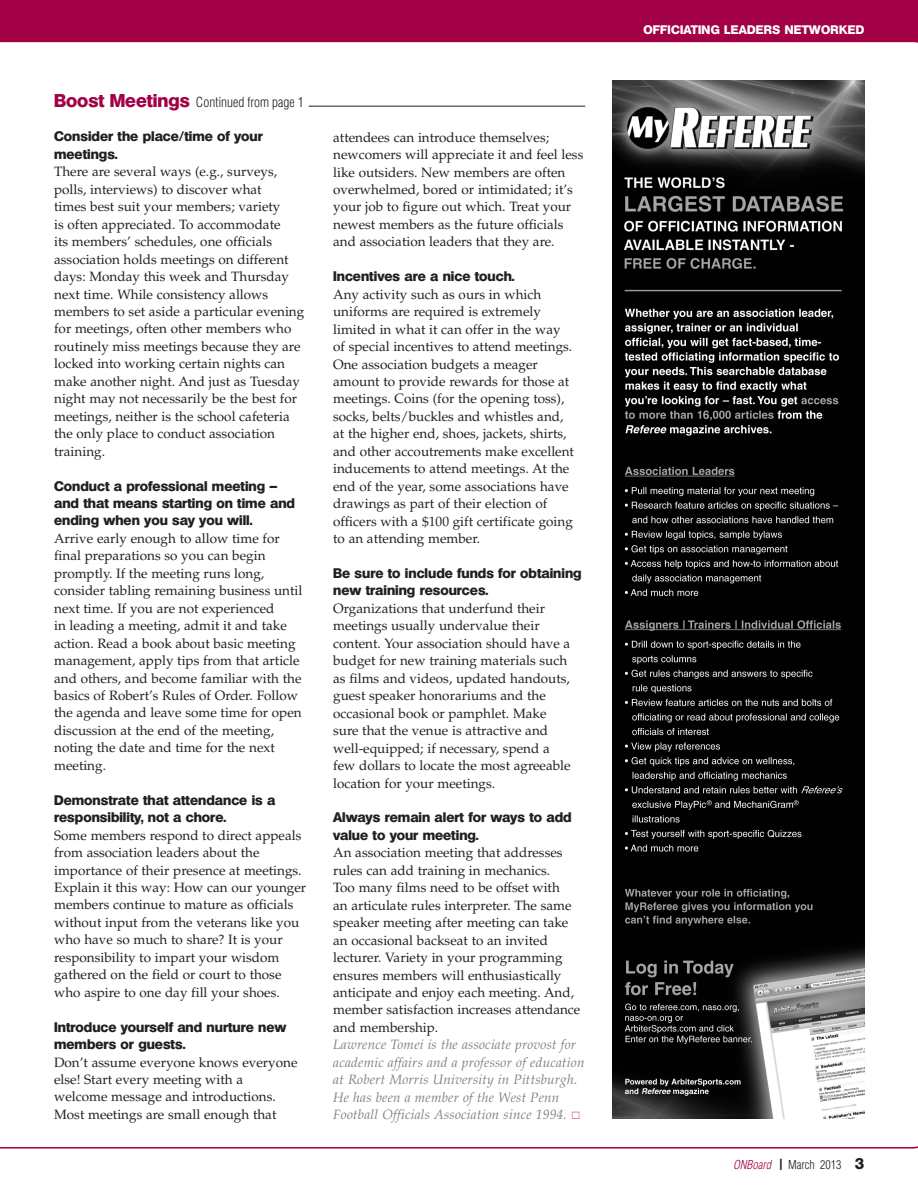
<style>
.page{position:relative;width:918px;height:1188px;background:#fff}
.page>*{position:absolute;margin:0;border:0;box-sizing:border-box;transform-origin:0 0}
.t1{font:13.5px/17.4px "Palatino LT Std";color:#231f20}
.t2{font:700 13.5px/17.4px "Heroic";color:#231f20}
.t3{font:italic 13.5px/17.4px "Palatino LT Std";letter-spacing:.015em;color:#808285}
.t4{font:300 condensed 13.5px "Helvetica";color:#231f20}
.t5{font:700 12px "Heroic";letter-spacing:.025em;color:#fff}
.t6{font:300 condensed 12px "Helvetica";color:#231f20}
.s1{font-family:"Heroic";font-weight:700;font-stretch:normal;font-size:18px;color:#a30146}
.s2{font-style:italic;color:#a30146}
.s3{font-weight:700;font-size:15px}
.s4{font-family:"Heroic";font-weight:700;font-stretch:normal;font-size:15px}
</style>
<div class="page">
<div style="left:0;top:0;width:918px;height:42px;background:#a30146"></div>
<img style="left:612px;top:80px;width:252px;height:1037px">
<hr style="left:54px;top:106px;width:531px;height:1px;background:#231f20">
<div style="left:54px;top:100px;width:255px;height:7px;background:#fff"></div>
<p class="t4" style="left:54px;top:94px;width:251px"><span class="s1">Boost Meetings</span> Continued from page 1</p>
<p class="t2" style="left:54px;top:128px;width:210px">Consider the place/time of your meetings.</p>
<p class="t1" style="left:54px;top:163px;width:252px">There are several ways (e.g., surveys, polls, interviews) to discover what<br>times best suit your members; variety<br>is often appreciated. To accommodate<br>its members’ schedules, one officials association holds meetings on different days: Monday this week and Thursday next time. While consistency allows members to set aside a particular evening for meetings, often other members who routinely miss meetings because they are locked into working certain nights can make another night. And just as Tuesday night may not necessarily be the best for meetings, neither is the school cafeteria the only place to conduct association training.</p>
<p class="t2" style="left:54px;top:477px;width:242px">Conduct a professional meeting — and that means starting on time and ending when you say you will.</p>
<p class="t1" style="left:54px;top:529px;width:250px">Arrive early enough to allow time for final preparations so you can begin promptly. If the meeting runs long, consider tabling remaining business until next time. If you are not experienced<br>in leading a meeting, admit it and take action. Read a book about basic meeting management, apply tips from that article and others, and become familiar with the basics of Robert’s Rules of Order. Follow the agenda and leave some time for open discussion at the end of the meeting, noting the date and time for the next meeting.</p>
<p class="t2" style="left:54px;top:791px;width:223px">Demonstrate that attendance is a responsibility, not a chore.</p>
<p class="t1" style="left:54px;top:826px;width:254px">Some members respond to direct appeals from association leaders about the importance of their presence at meetings.<br>Explain it this way: How can our younger members continue to mature as officials without input from the veterans like you who have so much to share? It is your responsibility to impart your wisdom gathered on the field or court to those who aspire to one day fill your shoes.</p>
<p class="t2" style="left:54px;top:1018px;width:234px">Introduce yourself and nurture new members or guests.</p>
<p class="t1" style="left:54px;top:1053px;width:245px">Don’t assume everyone knows everyone else! Start every meeting with a welcome message and introductions.<br>Most meetings are small enough that</p>
<p class="t1" style="left:333px;top:128px;width:252px">attendees can introduce themselves; newcomers will appreciate it and feel less like outsiders. New members are often overwhelmed, bored or intimidated; it’s your job to figure out which. Treat your newest members as the future officials and association leaders that they are.</p>
<p class="t2" style="left:333px;top:268px;width:183px">Incentives are a nice touch.</p>
<p class="t1" style="left:333px;top:285px;width:242px">Any activity such as ours in which uniforms are required is extremely limited in what it can offer in the way of special incentives to attend meetings.<br>One association budgets a meager amount to provide rewards for those at meetings. Coins (for the opening toss), socks, belts/buckles and whistles and, at the higher end, shoes, jackets, shirts, and other accoutrements make excellent inducements to attend meetings. At the end of the year, some associations have drawings as part of their election of officers with a $100 gift certificate going to an attending member.</p>
<p class="t2" style="left:333px;top:565px;width:250px">Be sure to include funds for obtaining new training resources.</p>
<p class="t1" style="left:333px;top:599px;width:239px">Organizations that underfund their meetings usually undervalue their content. Your association should have a budget for new training materials such as films and videos, updated handouts, guest speaker honorariums and the occasional book or pamphlet. Make sure that the venue is attractive and well-equipped; if necessary, spend a few dollars to locate the most agreeable location for your meetings.</p>
<p class="t2" style="left:333px;top:809px;width:240px">Always remain alert for ways to add value to your meeting.</p>
<p class="t1" style="left:333px;top:844px;width:249px">An association meeting that addresses rules can add training in mechanics.<br>Too many films need to be offset with<br>an articulate rules interpreter. The same speaker meeting after meeting can take an occasional backseat to an invited lecturer. Variety in your programming ensures members will enthusiastically anticipate and enjoy each meeting. And, member satisfaction increases attendance and membership.</p>
<p class="t3" style="left:333px;top:1035px;width:253px">Lawrence Tomei is the associate provost for academic affairs and a professor of education at Robert Morris University in Pittsburgh.<br>He has been a member of the West Penn Football Officials Association since 1994.</p>
<p class="t5" style="left:643px;top:24px;width:222px">OFFICIATING LEADERS NETWORKED</p>
<p class="t6" style="left:733px;top:1156px;width:133px"><span class="s2">ONBoard</span> <span class="s3">|</span> March 2013 <span class="s4">3</span></p>
</div>
